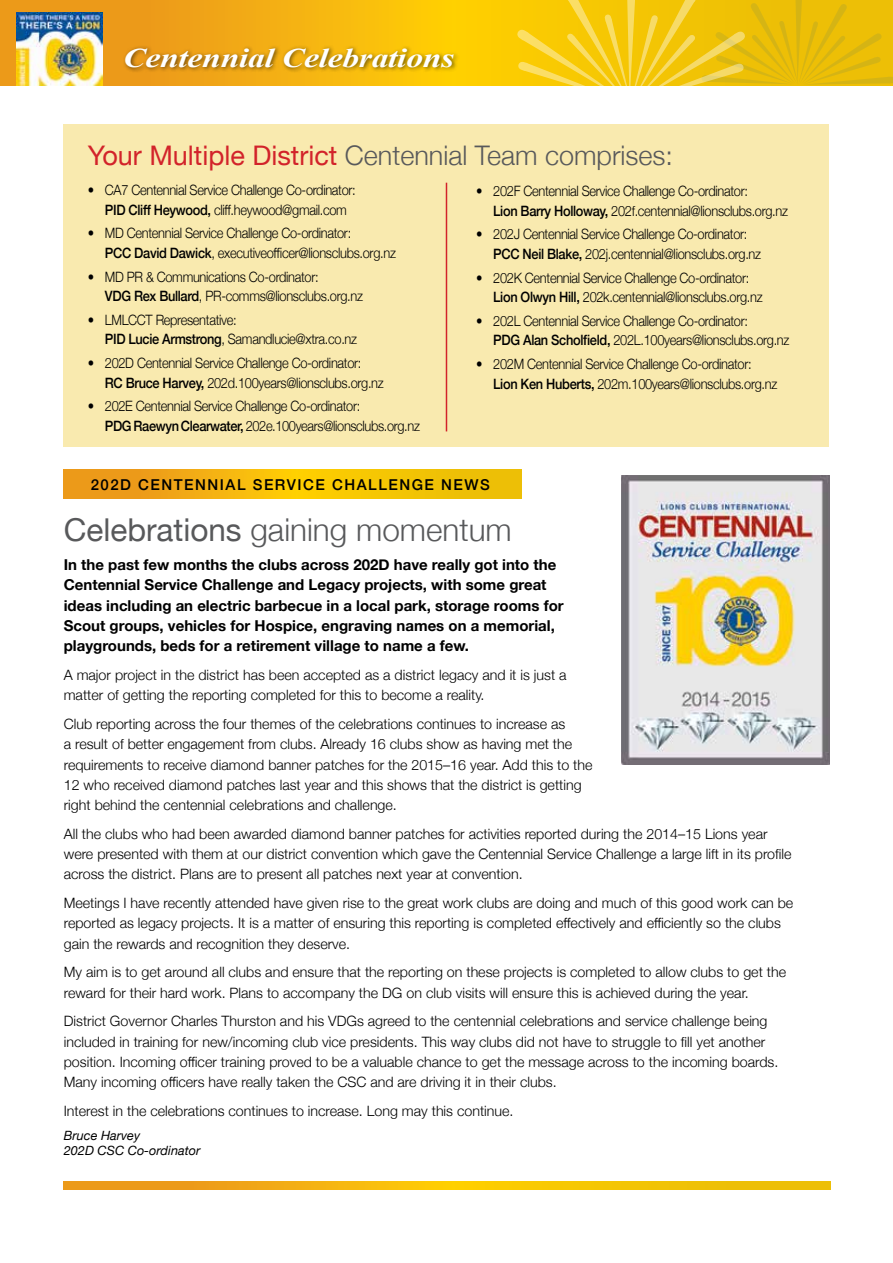
<style>
.page{position:relative;width:893px;height:1263px;background:#fff}
.page>*{position:absolute;margin:0;border:0;box-sizing:border-box;transform-origin:0 0}
.t1{font:300 31.5px "Helvetica Neue";color:#58595b}
.t2{font:300 27px "Helvetica Neue";color:#58595b}
.t3{font:italic 700 27px "Times New Roman";letter-spacing:-.01em;color:#fff;scale:1.25 1}
.t4{font:700 15px/20.2px "Helvetica Neue";color:#000}
.t5{font:500 15px "Helvetica Neue";letter-spacing:.1em;color:#000}
.t6{font:300 14.25px/20.2px "Helvetica Neue";color:#000}
.t7{font:300 14.25px/19.5px "Helvetica Neue";letter-spacing:-.025em;color:#000;scale:.9 1}
.t8{font:italic 12.75px/15.3px "Helvetica Neue";color:#000}
.s1{font-weight:400;color:#d2232a}
.s2{font-weight:500}
.s3{font-weight:400}
</style>
<div class="page">
<svg style="left:64px;top:470px;width:458px;height:28px;background:#f2b80b"></svg>
<svg style="left:0;top:0;width:498px;height:85px;background:#f4b210"></svg>
<img style="left:17px;top:12px;width:85px;height:73px">
<div style="left:123px;top:45px;width:337px;height:28px;background:#000;opacity:.55"></div>
<svg style="left:498px;top:0;width:395px;height:86px;background:#f0c512"></svg>
<svg style="left:64px;top:1181px;width:767px;height:9px;background:#f2b80b"></svg>
<div style="left:64px;top:124px;width:765px;height:322px;background:#f9eaaf"></div>
<hr style="left:446px;top:183px;width:1px;height:248px;background:#d2232a">
<img style="left:621px;top:476px;width:208px;height:289px">
<h2 class="t3" style="left:123px;top:39px;width:266px">Centennial Celebrations</h2>
<h2 class="t2" style="left:88px;top:134px;width:587px"><span class="s1">Your Multiple District</span> Centennial Team comprises:</h2>
<p class="t7" style="left:88px;top:179px;width:299px;text-align:center">• CA7 Centennial Service Challenge Co-ordinator:<br><span class="s2">PID Cliff Heywood,</span> cliff.heywood@gmail.com</p>
<p class="t7" style="left:105px;top:223px;width:325px;text-indent:-17px">• MD Centennial Service Challenge Co-ordinator:<br><span class="s2">PCC David Dawick</span>, executiveofficer@lionsclubs.org.nz</p>
<p class="t7" style="left:105px;top:266px;width:288px;text-indent:-17px">• MD PR &amp; Communications Co-ordinator:<br><span class="s2">VDG Rex Bullard</span>, PR-comms@lionsclubs.org.nz</p>
<p class="t7" style="left:105px;top:309px;width:282px;text-indent:-17px">• LMLCCT Representative:<br><span class="s2">PID Lucie Armstrong</span>, Samandlucie@xtra.co.nz</p>
<p class="t7" style="left:105px;top:352px;width:311px;text-indent:-17px">• 202D Centennial Service Challenge Co-ordinator:<br><span class="s2">RC Bruce Harvey,</span> 202d.100years@lionsclubs.org.nz</p>
<p class="t7" style="left:105px;top:396px;width:352px;text-indent:-17px">• 202E Centennial Service Challenge Co-ordinator:<br><span class="s2">PDG Raewyn Clearwater,</span> 202e.100years@lionsclubs.org.nz</p>
<p class="t7" style="left:493px;top:180px;width:329px;text-indent:-17px">• 202F Centennial Service Challenge Co-ordinator:<br><span class="s2">Lion Barry Holloway,</span> 202f.centennial@lionsclubs.org.nz</p>
<p class="t7" style="left:493px;top:224px;width:299px;text-indent:-17px">• 202J Centennial Service Challenge Co-ordinator:<br><span class="s2">PCC Neil Blake,</span> 202j.centennial@lionsclubs.org.nz</p>
<p class="t7" style="left:493px;top:267px;width:301px;text-indent:-17px">• 202K Centennial Service Challenge Co-ordinator:<br><span class="s2">Lion Olwyn Hill,</span> 202k.centennial@lionsclubs.org.nz</p>
<p class="t7" style="left:493px;top:310px;width:331px;text-indent:-17px">• 202L Centennial Service Challenge Co-ordinator:<br><span class="s2">PDG Alan Scholfield,</span> 202L.100years@lionsclubs.org.nz</p>
<p class="t7" style="left:493px;top:353px;width:317px;text-indent:-17px">• 202M Centennial Service Challenge Co-ordinator:<br><span class="s2">Lion Ken Huberts,</span> 202m.100years@lionsclubs.org.nz</p>
<p class="t5" style="left:91px;top:473px;width:401px">202D CENTENNIAL SERVICE CHALLENGE NEWS</p>
<h1 class="t1" style="left:64px;top:505px;width:450px"><span class="s3">Celebrations</span> gaining momentum</h1>
<p class="t4" style="left:64px;top:555px;width:501px">In the past few months the clubs across 202D have really got into the Centennial Service Challenge and Legacy projects, with some great ideas including an electric barbecue in a local park, storage rooms for Scout groups, vehicles for Hospice, engraving names on a memorial, playgrounds, beds for a retirement village to name a few.</p>
<p class="t6" style="left:64px;top:664px;width:504px">A major project in the district has been accepted as a district legacy and it is just a matter of getting the reporting completed for this to become a reality.</p>
<p class="t6" style="left:64px;top:713px;width:530px">Club reporting across the four themes of the celebrations continues to increase as<br>a result of better engagement from clubs. Already 16 clubs show as having met the requirements to receive diamond banner patches for the 2015–16 year. Add this to the 12 who received diamond patches last year and this shows that the district is getting right behind the centennial celebrations and challenge.</p>
<p class="t6" style="left:64px;top:823px;width:729px">All the clubs who had been awarded diamond banner patches for activities reported during the 2014–15 Lions year were presented with them at our district convention which gave the Centennial Service Challenge a large lift in its profile across the district. Plans are to present all patches next year at convention.</p>
<p class="t6" style="left:64px;top:892px;width:731px">Meetings I have recently attended have given rise to the great work clubs are doing and much of this good work can be reported as legacy projects. It is a matter of ensuring this reporting is completed effectively and efficiently so the clubs gain the rewards and recognition they deserve.</p>
<p class="t6" style="left:64px;top:961px;width:724px">My aim is to get around all clubs and ensure that the reporting on these projects is completed to allow clubs to get the reward for their hard work. Plans to accompany the DG on club visits will ensure this is achieved during the year.</p>
<p class="t6" style="left:64px;top:1010px;width:716px">District Governor Charles Thurston and his VDGs agreed to the centennial celebrations and service challenge being included in training for new/incoming club vice presidents. This way clubs did not have to struggle to fill yet another position. Incoming officer training proved to be a valuable chance to get the message across to the incoming boards.<br>Many incoming officers have really taken the CSC and are driving it in their clubs.</p>
<p class="t6" style="left:64px;top:1100px;width:451px">Interest in the celebrations continues to increase. Long may this continue.</p>
<p class="t8" style="left:64px;top:1128px;width:138px">Bruce Harvey<br>202D CSC Co-ordinator</p>
</div>
